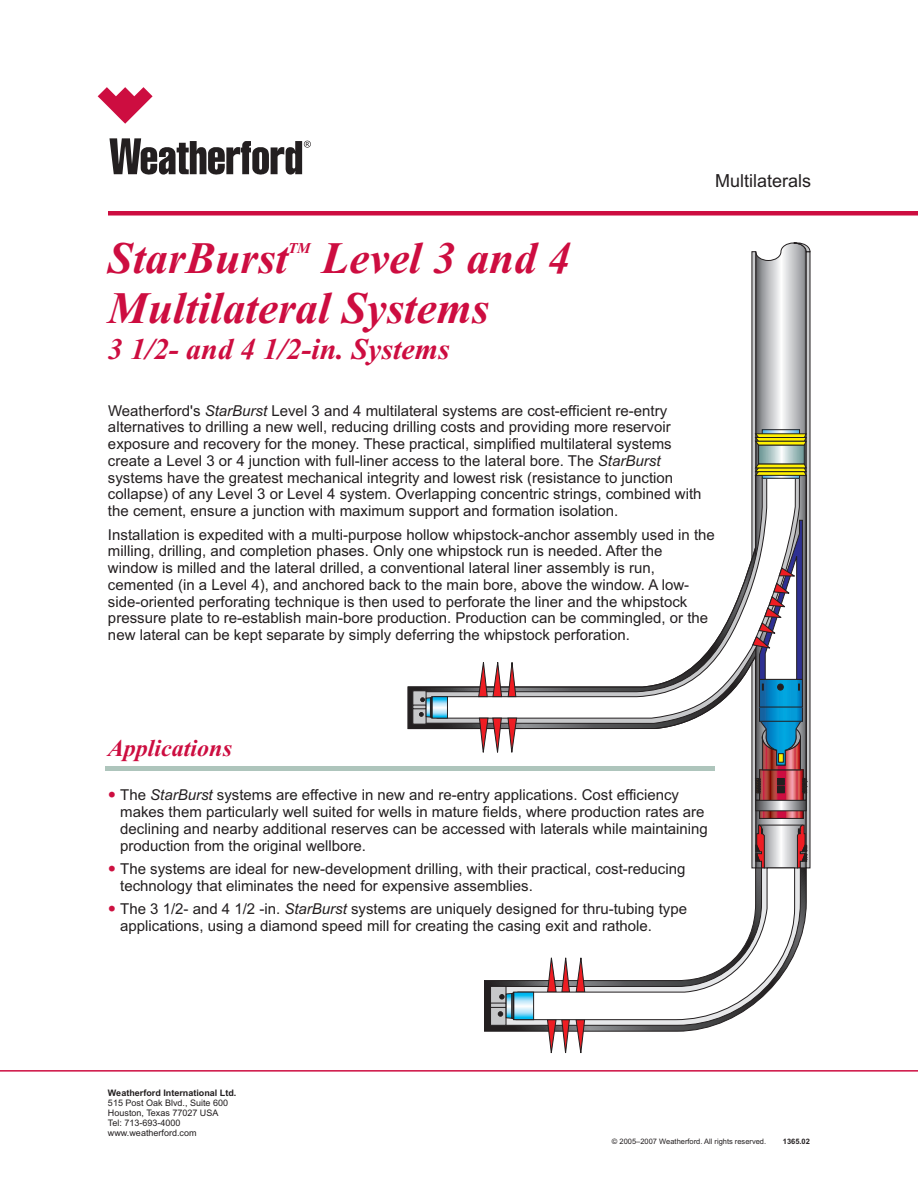
<style>
.page{position:relative;width:918px;height:1188px;background:#fff}
.page>*{position:absolute;margin:0;border:0;box-sizing:border-box;transform-origin:0 0}
.t1{font:italic 700 45px/49.8px "Times New Roman";color:#cd0d40}
.t2{font:italic 700 30px "Times New Roman";color:#cd0d40}
.t3{font:italic 700 24px "Times New Roman";color:#cd0d40}
.t4{font:18px "Arial";color:#231f20}
.t5{font:15px/16.8px "Arial";color:#231f20}
.t6{font:italic 700 15px "Times New Roman";color:#cd0d40}
.t7{font:9px/10.1px "Arial";color:#231f20}
.t8{font:700 9px "Arial";color:#231f20}
.t9{font:7.5px "Arial";color:#231f20}
.t10{font:700 7.5px "Arial";color:#231f20}
.s1{font-style:italic}
</style>
<div class="page">
<div style="left:108px;top:211px;width:810px;height:5px;background:#cd0d40"></div>
<svg style="left:98px;top:87px;width:55px;height:37px"></svg>
<svg style="left:109px;top:138px;width:202px;height:37px"></svg>
<svg style="left:484px;top:868px;width:322px;height:163px"></svg>
<hr style="left:752px;top:252px;width:4px;height:616px;background:#818081">
<svg style="left:490px;top:867px;width:310px;height:158px"></svg>
<svg style="left:408px;top:475px;width:345px;height:325px"></svg>
<svg style="left:426px;top:703px;width:327px;height:20px"></svg>
<svg style="left:418px;top:478px;width:335px;height:225px"></svg>
<div style="left:413px;top:691px;width:13px;height:33px;background:#c7c8ca"></div>
<svg style="left:413px;top:705px;width:6px;height:4px"></svg>
<svg style="left:508px;top:662px;width:8px;height:35px"></svg>
<svg style="left:493px;top:662px;width:9px;height:35px"></svg>
<svg style="left:479px;top:662px;width:8px;height:35px"></svg>
<svg style="left:508px;top:718px;width:9px;height:35px"></svg>
<svg style="left:479px;top:718px;width:22px;height:35px"></svg>
<svg style="left:576px;top:1020px;width:9px;height:33px"></svg>
<svg style="left:562px;top:1020px;width:7px;height:34px"></svg>
<svg style="left:547px;top:1020px;width:9px;height:34px"></svg>
<svg style="left:434px;top:699px;width:12px;height:17px"></svg>
<div style="left:432px;top:697px;width:16px;height:21px;border:1px solid #231f20"></div>
<svg style="left:419px;top:696px;width:13px;height:22px"></svg>
<svg style="left:502px;top:868px;width:293px;height:152px"></svg>
<div style="left:491px;top:986px;width:15px;height:39px;background:#c7c8ca;border:1px solid #231f20"></div>
<svg style="left:491px;top:1003px;width:15px;height:4px"></svg>
<svg style="left:500px;top:995px;width:4px;height:4px"></svg>
<svg style="left:498px;top:1012px;width:5px;height:4px"></svg>
<svg style="left:516px;top:994px;width:16px;height:24px"></svg>
<div style="left:514px;top:992px;width:20px;height:28px;border:1px solid #231f20"></div>
<svg style="left:512px;top:992px;width:2px;height:28px"></svg>
<svg style="left:508px;top:995px;width:2px;height:21px"></svg>
<div style="left:506px;top:993px;width:6px;height:25px;border:1px solid #231f20"></div>
<svg style="left:753px;top:243px;width:57px;height:625px"></svg>
<hr style="left:105px;top:767px;width:610px;height:4px;background:#aec5bc">
<hr style="left:0;top:1070px;width:918px;height:2px;background:#cd0d40">
<h1 class="t1" style="left:108px;top:237px;width:464px">StarBurst Level 3 and 4<br>Multilateral Systems</h1>
<h2 class="t2" style="left:108px;top:339px;width:343px">3 1/2- and 4 1/2-in. Systems</h2>
<p class="t6" style="left:288px;top:242px;width:24px">TM</p>
<p class="t4" style="left:715px;top:174px;width:98px">Multilaterals</p>
<p class="t5" style="left:108px;top:403px;width:595px">Weatherford's <span class="s1">StarBurst</span> Level 3 and 4 multilateral systems are cost-efficient re-entry alternatives to drilling a new well, reducing drilling costs and providing more reservoir exposure and recovery for the money. These practical, simplified multilateral systems create a Level 3 or 4 junction with full-liner access to the lateral bore. The <span class="s1">StarBurst </span>systems have the greatest mechanical integrity and lowest risk (resistance to junction collapse) of any Level 3 or Level 4 system. Overlapping concentric strings, combined with the cement, ensure a junction with maximum support and formation isolation.</p>
<p class="t5" style="left:108px;top:527px;width:608px">Installation is expedited with a multi-purpose hollow whipstock-anchor assembly used in the milling, drilling, and completion phases. Only one whipstock run is needed. After the window is milled and the lateral drilled, a conventional lateral liner assembly is run, cemented (in a Level 4), and anchored back to the main bore, above the window. A low&shy;side-oriented perforating technique is then used to perforate the liner and the whipstock pressure plate to re-establish main-bore production. Production can be commingled, or the new lateral can be kept separate by simply deferring the whipstock perforation.</p>
<h3 class="t3" style="left:108px;top:740px;width:126px">Applications</h3>
<p class="t5" style="left:120px;top:788px;width:589px">The <span class="s1">StarBurst</span> systems are effective in new and re-entry applications. Cost efficiency makes them particularly well suited for wells in mature fields, where production rates are declining and nearby additional reserves can be accessed with laterals while maintaining production from the original wellbore.</p>
<p class="t5" style="left:120px;top:862px;width:567px">The systems are ideal for new-development drilling, with their practical, cost-reducing technology that eliminates the need for expensive assemblies.</p>
<p class="t5" style="left:120px;top:902px;width:568px">The 3 1/2- and 4 1/2 -in. <span class="s1">StarBurst</span> systems are uniquely designed for thru-tubing type applications, using a diamond speed mill for creating the casing exit and rathole.</p>
<p class="t8" style="left:108px;top:1089px;width:130px">Weatherford International Ltd.</p>
<p class="t7" style="left:108px;top:1099px;width:122px">515 Post Oak Blvd., Suite 600<br>Houston, Texas 77027 USA<br>Tel: 713-693-4000 www.weatherford.com</p>
<p class="t9" style="left:612px;top:1138px;width:156px">© 2005–2007 Weatherford. All rights reserved.</p>
<p class="t10" style="left:783px;top:1138px;width:29px">1365.02</p>
</div>
